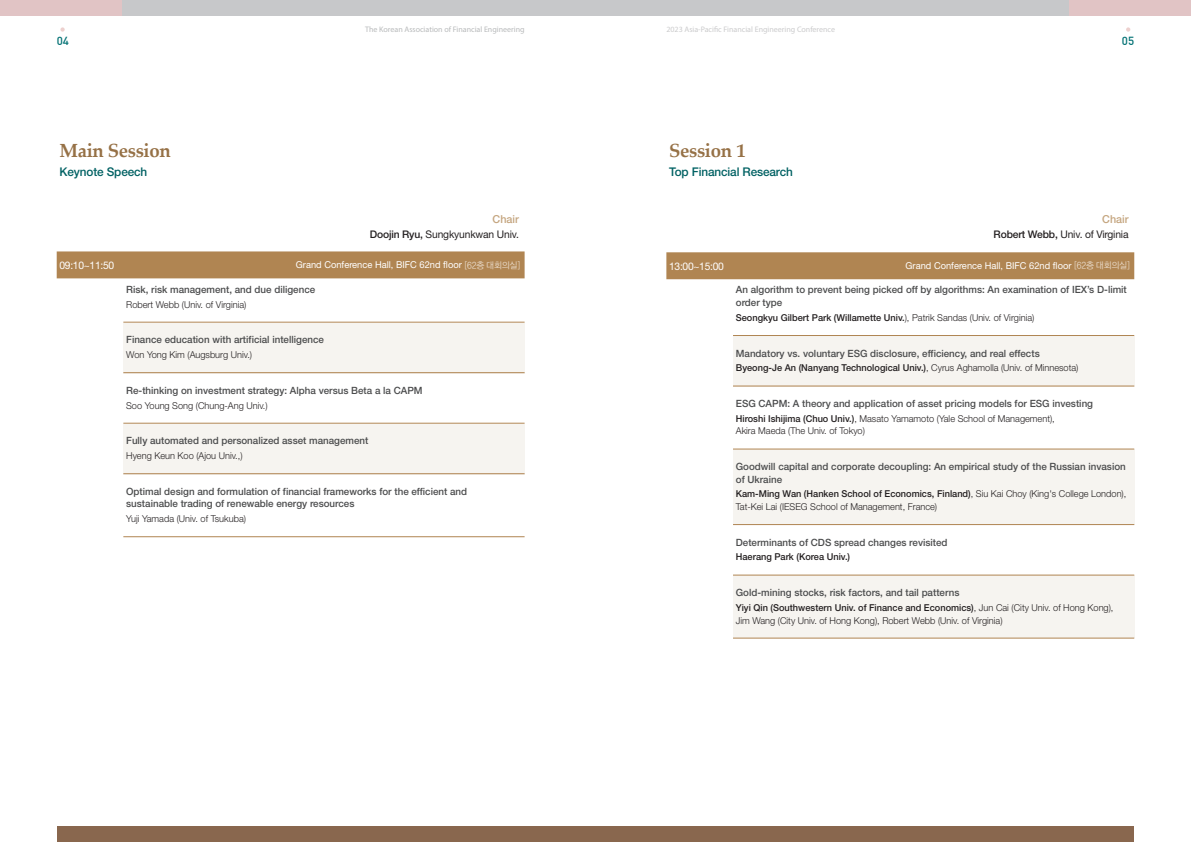
<style>
.page{position:relative;width:1191px;height:842px;background:#fff}
.page>*{position:absolute;margin:0;border:0;box-sizing:border-box;transform-origin:0 0}
.t1{font:700 19px "Palatino Linotype";letter-spacing:-.02em;color:#967146}
.t2{font:500 12px "Helvetica Neue";letter-spacing:-.01em;color:#006163}
.t3{font:11.6px "Dinmed";color:#027174}
.t4{font:500 11px "Helvetica Neue";color:#c5a680}
.t5{font:10.5px "Helvetica Neue";letter-spacing:-.015em;color:#231f20}
.t6{font:10.5px "Helvetica Neue";letter-spacing:-.03em;color:#fff}
.t7{font:500 10px/12.5px "Helvetica Neue";color:#4b4c4d}
.t8{font:300 9.5px/12.5px "Helvetica Neue";color:#231f20}
.t9{font:500 9.5px "Helvetica Neue";color:#231f20}
.t10{font:9.5px "Helvetica Neue";color:#fff}
.t11{font:8px "Myriad Pro";color:#cbcbcc}
.t12{font:8px "Myriad Pro";color:#b8babb}
.s1{font-weight:500}
.s2{font-family:"YGO125";font-size:9px;color:#eadccc}
.s3{font-weight:300}
</style>
<div class="page">
<div style="left:123px;top:323px;width:401px;height:50px;background:#f6f4f0"></div>
<div style="left:733px;top:336px;width:401px;height:50px;background:#f6f4f0"></div>
<div style="left:733px;top:449px;width:401px;height:75px;background:#f6f4f0"></div>
<div style="left:733px;top:575px;width:401px;height:63px;background:#f6f4f0"></div>
<div style="left:123px;top:424px;width:401px;height:50px;background:#f6f4f0"></div>
<div style="left:57px;top:251px;width:467px;height:27px;background:#b08552"></div>
<hr style="left:123px;top:322px;width:401px;height:1px;background:#b08552">
<hr style="left:123px;top:372px;width:401px;height:1px;background:#b08552">
<hr style="left:123px;top:423px;width:401px;height:1px;background:#b08552">
<hr style="left:123px;top:473px;width:401px;height:1px;background:#b08552">
<hr style="left:123px;top:536px;width:401px;height:1px;background:#b08552">
<div style="left:666px;top:252px;width:468px;height:27px;background:#b08552"></div>
<hr style="left:733px;top:335px;width:401px;height:1px;background:#b08552">
<hr style="left:733px;top:385px;width:401px;height:1px;background:#b08552">
<hr style="left:733px;top:448px;width:401px;height:1px;background:#b08552">
<hr style="left:733px;top:524px;width:401px;height:1px;background:#b08552">
<hr style="left:733px;top:575px;width:401px;height:1px;background:#b08552">
<hr style="left:733px;top:638px;width:401px;height:1px;background:#b08552">
<svg style="left:60px;top:27px;width:5px;height:5px"></svg>
<svg style="left:1126px;top:27px;width:4px;height:5px"></svg>
<div style="left:0;top:0;width:122px;height:16px;background:#e1c4c5"></div>
<div style="left:122px;top:0;width:473px;height:16px;background:#c7c8ca"></div>
<div style="left:1069px;top:0;width:122px;height:16px;background:#e1c4c5"></div>
<div style="left:595px;top:0;width:474px;height:16px;background:#c7c8ca"></div>
<div style="left:57px;top:826px;width:538px;height:16px;background:#89674e"></div>
<div style="left:595px;top:826px;width:539px;height:16px;background:#89674e"></div>
<p class="t12" style="left:365px;top:25px;width:161px">The Korean Association of Financial Engineering</p>
<p class="t11" style="left:666px;top:25px;width:170px">2023 Asia-Pacific Financial Engineering Conference</p>
<p class="t3" style="left:57px;top:33px;width:14px">04</p>
<p class="t3" style="left:1122px;top:33px;width:14px">05</p>
<h1 class="t1" style="left:60px;top:137px;width:113px">Main Session</h1>
<p class="t2" style="left:60px;top:165px;width:89px">Keynote Speech</p>
<h1 class="t1" style="left:669px;top:137px;width:78px">Session 1</h1>
<p class="t2" style="left:669px;top:165px;width:125px">Top Financial Research</p>
<p class="t4" style="left:492px;top:212px;width:28px">Chair</p>
<p class="t5" style="left:370px;top:228px;width:150px"><span class="s1">Doojin Ryu,</span> Sungkyunkwan Univ.</p>
<p class="t4" style="left:1102px;top:212px;width:28px">Chair</p>
<p class="t5" style="left:993px;top:228px;width:136px"><span class="s1">Robert Webb,</span> Univ. of Virginia</p>
<p class="t6" style="left:60px;top:259px;width:56px">09:10~11:50</p>
<p class="t10" style="left:296px;top:259px;width:226px">Grand Conference Hall, BIFC 62nd floor <span class="s2">[62층 대회의실]</span></p>
<p class="t7" style="left:126px;top:283px;width:190px">Risk, risk management, and due diligence</p>
<p class="t8" style="left:126px;top:298px;width:122px">Robert Webb (Univ. of Virginia)</p>
<p class="t7" style="left:126px;top:333px;width:199px">Finance education with artificial intelligence</p>
<p class="t8" style="left:126px;top:348px;width:127px">Won Yong Kim (Augsburg Univ.)</p>
<p class="t7" style="left:126px;top:384px;width:298px">Re-thinking on investment strategy: Alpha versus Beta a la CAPM</p>
<p class="t8" style="left:126px;top:399px;width:143px">Soo Young Song (Chung-Ang Univ.)</p>
<p class="t7" style="left:126px;top:434px;width:244px">Fully automated and personalized asset management</p>
<p class="t8" style="left:126px;top:449px;width:118px">Hyeng Keun Koo (Ajou Univ.,)</p>
<p class="t7" style="left:126px;top:485px;width:342px">Optimal design and formulation of financial frameworks for the efficient and sustainable trading of renewable energy resources</p>
<p class="t8" style="left:126px;top:512px;width:121px">Yuji Yamada (Univ. of Tsukuba)</p>
<p class="t6" style="left:669px;top:260px;width:56px">13:00~15:00</p>
<p class="t10" style="left:905px;top:260px;width:226px">Grand Conference Hall, BIFC 62nd floor <span class="s2">[62층 대회의실]</span></p>
<p class="t7" style="left:736px;top:284px;width:392px">An algorithm to prevent being picked off by algorithms: An examination of IEX’s D-limit order type</p>
<p class="t9" style="left:736px;top:312px;width:300px">Seongkyu Gilbert Park (Willamette Univ.<span class="s3">), Patrik Sandas (Univ. of Virginia)</span></p>
<p class="t7" style="left:736px;top:347px;width:305px">Mandatory vs. voluntary ESG disclosure, efficiency, and real effects</p>
<p class="t9" style="left:736px;top:362px;width:344px">Byeong-Je An (Nanyang Technological Univ.)<span class="s3">, Cyrus Aghamolla (Univ. of Minnesota)</span></p>
<p class="t7" style="left:736px;top:397px;width:359px">ESG CAPM: A theory and application of asset pricing models for ESG investing</p>
<p class="t8" style="left:736px;top:412px;width:320px"><span class="s1">Hiroshi Ishijima (Chuo Univ.)</span>, Masato Yamamoto (Yale School of Management),<br>Akira Maeda (The Univ. of Tokyo)</p>
<p class="t7" style="left:736px;top:460px;width:391px">Goodwill capital and corporate decoupling: An empirical study of the Russian invasion of Ukraine</p>
<p class="t8" style="left:736px;top:488px;width:392px"><span class="s1">Kam-Ming Wan (Hanken School of Economics, Finland)</span>, Siu Kai Choy (King's College London),<br>Tat-Kei Lai (IESEG School of Management, France)</p>
<p class="t7" style="left:736px;top:536px;width:213px">Determinants of CDS spread changes revisited</p>
<p class="t9" style="left:736px;top:551px;width:116px">Haerang Park (Korea Univ.)</p>
<p class="t7" style="left:736px;top:586px;width:225px">Gold-mining stocks, risk factors, and tail patterns</p>
<p class="t8" style="left:736px;top:601px;width:379px"><span class="s1">Yiyi Qin (Southwestern Univ. of Finance and Economics)</span>, Jun Cai (City Univ. of Hong Kong),<br>Jim Wang (City Univ. of Hong Kong), Robert Webb (Univ. of Virginia)</p>
</div>
